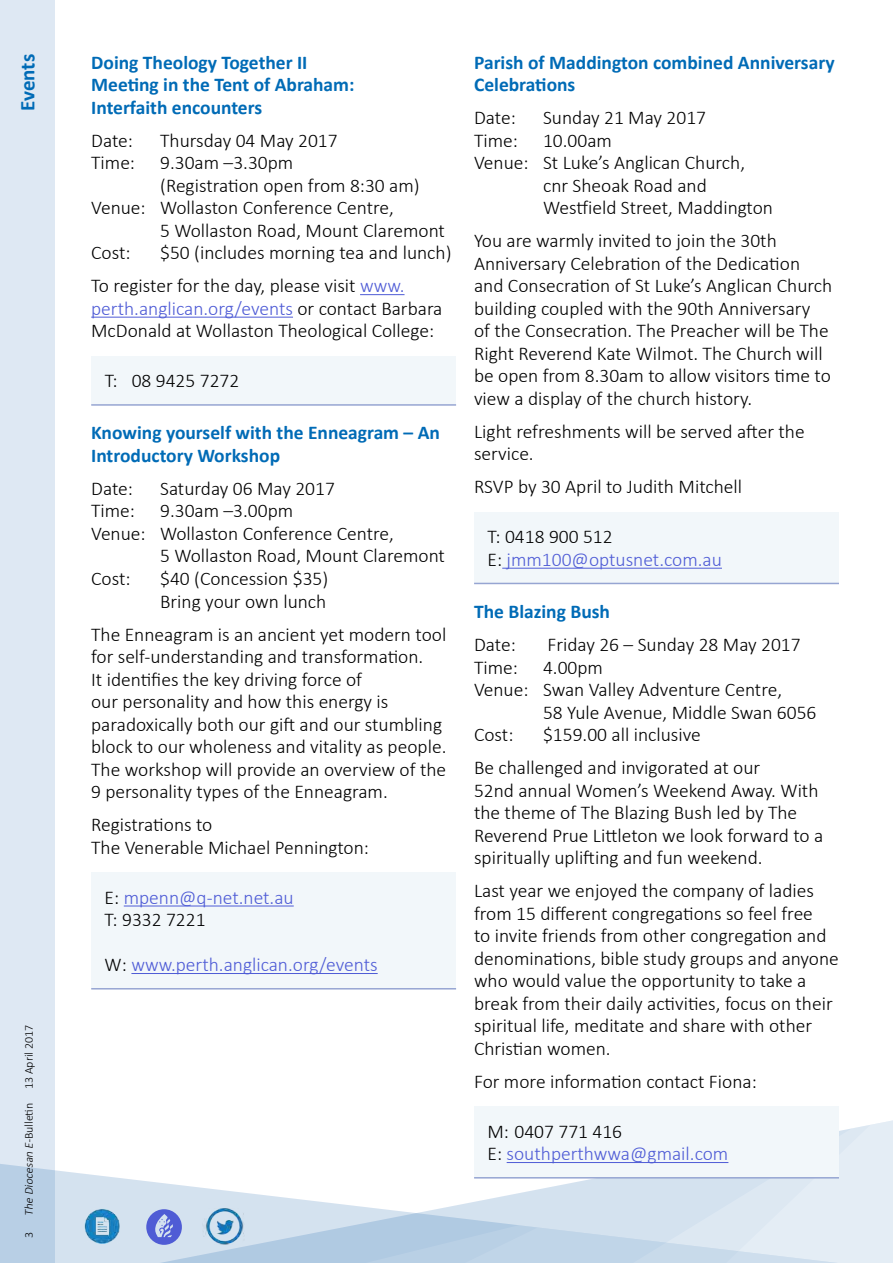
<style>
.page{position:relative;width:893px;height:1263px;background:#fff}
.page>*{position:absolute;margin:0;border:0;box-sizing:border-box;transform-origin:0 0}
.t1{font:700 21px "Calibri";letter-spacing:-.01em;color:#006bb6}
.t2{font:300 19.5px/22.5px "Calibri";color:#000}
.t3{font:700 19.5px/22.5px "Calibri";color:#006bb6}
.t4{font:300 19.5px/22.5px "Calibri";color:#4f5cd6}
.t5{font:300 12px "Calibri";color:#000}
.s1{color:#4f5cd6}
.s2{color:#000}
.s3{font-style:italic}
</style>
<div class="page">
<div style="left:0;top:0;width:54px;height:1263px;background:#dee8f3"></div>
<div style="left:838px;top:1120px;width:55px;height:143px;background:#e4edf5"></div>
<svg style="left:0;top:1164px;width:838px;height:99px"></svg>
<hr style="left:360px;top:294px;width:45px;height:1px;background:#4f5cd6">
<hr style="left:91px;top:317px;width:202px;height:1px;background:#4f5cd6">
<div style="left:91px;top:356px;width:365px;height:49px;background:#f2f7fa"></div>
<hr style="left:91px;top:404px;width:365px;height:2px;background:#96a5d2">
<div style="left:91px;top:872px;width:365px;height:117px;background:#f2f7fa"></div>
<hr style="left:124px;top:905px;width:170px;height:1px;background:#4f5cd6">
<hr style="left:91px;top:988px;width:365px;height:1px;background:#96a5d2">
<hr style="left:131px;top:973px;width:247px;height:1px;background:#4f5cd6">
<div style="left:474px;top:512px;width:365px;height:71px;background:#f2f7fa"></div>
<hr style="left:474px;top:583px;width:365px;height:1px;background:#96a5d2">
<hr style="left:502px;top:568px;width:220px;height:1px;background:#4f5cd6">
<div style="left:474px;top:1106px;width:365px;height:72px;background:#f2f7fa"></div>
<hr style="left:474px;top:1177px;width:365px;height:1px;background:#96a5d2">
<hr style="left:507px;top:1162px;width:221px;height:1px;background:#4f5cd6">
<img style="left:84px;top:1208px;width:36px;height:36px">
<img style="left:203px;top:1208px;width:43px;height:37px">
<svg style="left:146px;top:1209px;width:36px;height:36px"></svg>
<p class="t1" style="left:14px;top:111px;width:58px;rotate:-90deg">Events</p>
<p class="t3" style="left:91px;top:51px;width:265px">Doing Theology Together II<br>Meeting in the Tent of Abraham:<br>Interfaith encounters</p>
<p class="t2" style="left:91px;top:129px;width:43px">Date:</p>
<p class="t2" style="left:160px;top:129px;width:179px">Thursday 04 May 2017</p>
<p class="t2" style="left:91px;top:151px;width:45px">Time:</p>
<p class="t2" style="left:160px;top:151px;width:135px">9.30am –3.30pm</p>
<p class="t2" style="left:160px;top:174px;width:261px">(Registration open from 8:30 am)</p>
<p class="t2" style="left:91px;top:196px;width:304px">Venue: Wollaston Conference Centre,</p>
<p class="t2" style="left:160px;top:219px;width:286px">5 Wollaston Road, Mount Claremont</p>
<p class="t2" style="left:91px;top:241px;width:41px">Cost:</p>
<p class="t2" style="left:91px;top:236px;width:362px;line-height:33px;text-indent:69px">$50 (includes morning tea and lunch)<br>To register for the day, please visit <span class="s1">www.</span></p>
<p class="t2" style="left:91px;top:297px;width:353px"><span class="s1">perth.anglican.org/events</span> or contact Barbara<br>McDonald at Wollaston Theological College:</p>
<p class="t2" style="left:105px;top:369px;width:136px">T: 08 9425 7272</p>
<p class="t3" style="left:91px;top:422px;width:350px">Knowing yourself with the Enneagram – An<br>Introductory Workshop</p>
<p class="t2" style="left:91px;top:477px;width:43px">Date:</p>
<p class="t2" style="left:160px;top:477px;width:176px">Saturday 06 May 2017</p>
<p class="t2" style="left:91px;top:500px;width:45px">Time:</p>
<p class="t2" style="left:160px;top:500px;width:135px">9.30am –3.00pm</p>
<p class="t2" style="left:91px;top:522px;width:304px">Venue: Wollaston Conference Centre,</p>
<p class="t2" style="left:160px;top:545px;width:286px">5 Wollaston Road, Mount Claremont</p>
<p class="t2" style="left:91px;top:567px;width:41px">Cost:</p>
<p class="t2" style="left:160px;top:567px;width:170px">$40 (Concession $35)<br>Bring your own lunch</p>
<p class="t2" style="left:91px;top:623px;width:357px">The Enneagram is an ancient yet modern tool for self-understanding and transformation.<br>It identifies the key driving force of<br>our personality and how this energy is paradoxically both our gift and our stumbling block to our wholeness and vitality as people.<br>The workshop will provide an overview of the 9 personality types of the Enneagram.</p>
<p class="t2" style="left:91px;top:813px;width:279px">Registrations to<br>The Venerable Michael Pennington:</p>
<p class="t4" style="left:105px;top:886px;width:191px"><span class="s2">E:</span> mpenn@q-net.net.au<br><span class="s2">T: 9332 7221</span></p>
<p class="t4" style="left:105px;top:953px;width:274px"><span class="s2">W:</span> www.perth.anglican.org/events</p>
<p class="t5" style="left:21px;top:1216px;width:193px;rotate:-90deg"><span class="s3">The Diocesan E-</span>Bulletin 13 April 2017</p>
<p class="t5" style="left:21px;top:1238px;width:8px;rotate:-90deg">3</p>
<p class="t3" style="left:474px;top:51px;width:362px">Parish of Maddington combined Anniversary<br>Celebrations</p>
<p class="t2" style="left:474px;top:106px;width:43px">Date:</p>
<p class="t2" style="left:543px;top:106px;width:165px">Sunday 21 May 2017</p>
<p class="t2" style="left:474px;top:129px;width:45px">Time:</p>
<p class="t2" style="left:543px;top:129px;width:70px">10.00am</p>
<p class="t2" style="left:474px;top:151px;width:273px">Venue: St Luke’s Anglican Church,</p>
<p class="t2" style="left:543px;top:174px;width:165px">cnr Sheoak Road and</p>
<p class="t2" style="left:543px;top:196px;width:231px">Westfield Street, Maddington</p>
<p class="t2" style="left:474px;top:229px;width:360px">You are warmly invited to join the 30th Anniversary Celebration of the Dedication and Consecration of St Luke’s Anglican Church building coupled with the 90th Anniversary<br>of the Consecration. The Preacher will be The Right Reverend Kate Wilmot. The Church will be open from 8.30am to allow visitors time to view a display of the church history.</p>
<p class="t2" style="left:474px;top:420px;width:332px">Light refreshments will be served after the service.</p>
<p class="t2" style="left:474px;top:475px;width:270px">RSVP by 30 April to Judith Mitchell</p>
<p class="t4" style="left:488px;top:525px;width:236px"><span class="s2">T: 0418 900 512<br>E:</span> jmm100@optusnet.com.au</p>
<p class="t3" style="left:474px;top:600px;width:138px">The Blazing Bush</p>
<p class="t2" style="left:474px;top:633px;width:43px">Date:</p>
<p class="t2" style="left:547px;top:633px;width:255px">Friday 26 – Sunday 28 May 2017</p>
<p class="t2" style="left:474px;top:656px;width:45px">Time:</p>
<p class="t2" style="left:543px;top:656px;width:62px">4.00pm</p>
<p class="t2" style="left:474px;top:678px;width:310px">Venue: Swan Valley Adventure Centre,</p>
<p class="t2" style="left:543px;top:701px;width:275px">58 Yule Avenue, Middle Swan 6056</p>
<p class="t2" style="left:474px;top:723px;width:41px">Cost:</p>
<p class="t2" style="left:474px;top:718px;width:288px;line-height:33px;text-align:center">$159.00 all inclusive<br>Be challenged and invigorated at our</p>
<p class="t2" style="left:474px;top:779px;width:351px">52nd annual Women’s Weekend Away. With the theme of The Blazing Bush led by The Reverend Prue Littleton we look forward to a spiritually uplifting and fun weekend.</p>
<p class="t2" style="left:474px;top:879px;width:366px">Last year we enjoyed the company of ladies from 15 different congregations so feel free<br>to invite friends from other congregation and denominations, bible study groups and anyone who would value the opportunity to take a break from their daily activities, focus on their spiritual life, meditate and share with other Christian women.</p>
<p class="t2" style="left:474px;top:1070px;width:284px">For more information contact Fiona:</p>
<p class="t4" style="left:487px;top:1120px;width:242px"><span class="s2">M: 0407 771 416<br>E:</span> southperthwwa@gmail.com</p>
</div>
